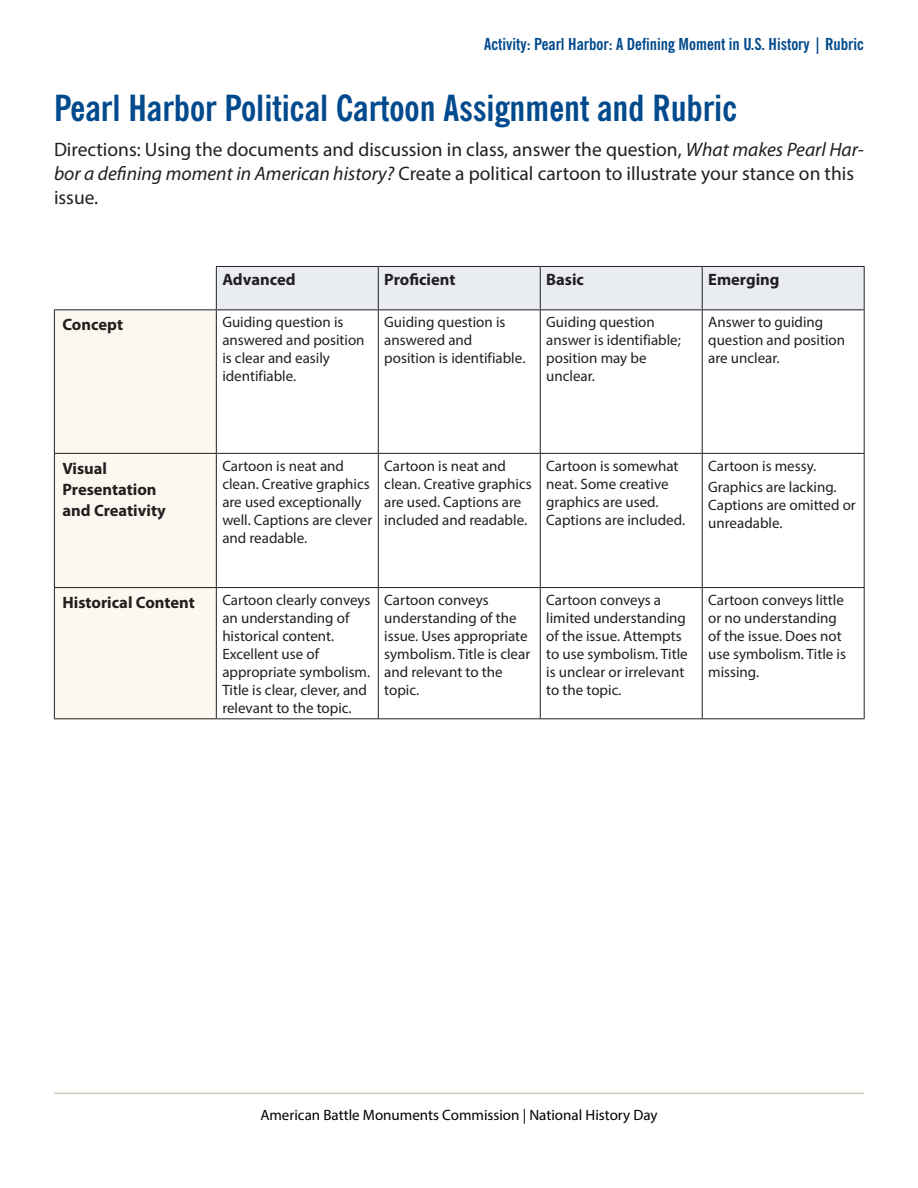
<style>
.page{position:relative;width:918px;height:1188px;background:#fff}
.page>*{position:absolute;margin:0;border:0;box-sizing:border-box;transform-origin:0 0}
.t1{font:700 condensed 36px "News Gothic BT";color:#004a8d}
.Subhead1{font:19.5px/24px "Myriad Pro";color:#231f20}
.Table_Column_Head{font:700 16.5px "Myriad Pro";color:#231f20}
.Running_Header{font:700 condensed 16.5px "News Gothic BT";color:#004a8d}
.Table_Cell_Text{font:15px/18px "Myriad Pro";color:#231f20}
.t2{font:15px "Myriad Pro";color:#000}
.s1{font-style:italic}
</style>
<div class="page">
<hr style="left:54px;top:1093px;width:810px;height:1px;background:#d2cbb8">
<div style="left:217px;top:267px;width:647px;height:42px;background:#e9edf2"></div>
<div style="left:55px;top:310px;width:161px;height:408px;background:#faf8ef"></div>
<hr style="left:216px;top:266px;width:162px;height:1px;background:#231f20">
<hr style="left:378px;top:266px;width:162px;height:1px;background:#231f20">
<hr style="left:540px;top:266px;width:162px;height:1px;background:#231f20">
<hr style="left:702px;top:266px;width:163px;height:1px;background:#231f20">
<hr style="left:864px;top:267px;width:1px;height:42px;background:#231f20">
<hr style="left:54px;top:310px;width:1px;height:143px;background:#231f20">
<hr style="left:864px;top:310px;width:1px;height:143px;background:#231f20">
<hr style="left:54px;top:454px;width:1px;height:133px;background:#231f20">
<hr style="left:864px;top:454px;width:1px;height:133px;background:#231f20">
<hr style="left:54px;top:588px;width:1px;height:130px;background:#231f20">
<hr style="left:864px;top:588px;width:1px;height:130px;background:#231f20">
<hr style="left:54px;top:718px;width:162px;height:1px;background:#231f20">
<hr style="left:216px;top:718px;width:162px;height:1px;background:#231f20">
<hr style="left:378px;top:718px;width:162px;height:1px;background:#231f20">
<hr style="left:540px;top:718px;width:162px;height:1px;background:#231f20">
<hr style="left:702px;top:718px;width:163px;height:1px;background:#231f20">
<hr style="left:216px;top:267px;width:1px;height:42px;background:#231f20">
<hr style="left:378px;top:267px;width:1px;height:42px;background:#231f20">
<hr style="left:540px;top:267px;width:1px;height:42px;background:#231f20">
<hr style="left:702px;top:267px;width:1px;height:42px;background:#231f20">
<hr style="left:54px;top:309px;width:162px;height:1px;background:#231f20">
<hr style="left:216px;top:309px;width:162px;height:1px;background:#231f20">
<hr style="left:216px;top:310px;width:1px;height:143px;background:#231f20">
<hr style="left:378px;top:309px;width:162px;height:1px;background:#231f20">
<hr style="left:378px;top:310px;width:1px;height:143px;background:#231f20">
<hr style="left:540px;top:309px;width:162px;height:1px;background:#231f20">
<hr style="left:540px;top:310px;width:1px;height:143px;background:#231f20">
<hr style="left:702px;top:309px;width:163px;height:1px;background:#231f20">
<hr style="left:702px;top:310px;width:1px;height:143px;background:#231f20">
<hr style="left:54px;top:453px;width:162px;height:1px;background:#231f20">
<hr style="left:216px;top:453px;width:162px;height:1px;background:#231f20">
<hr style="left:216px;top:454px;width:1px;height:133px;background:#231f20">
<hr style="left:378px;top:453px;width:162px;height:1px;background:#231f20">
<hr style="left:378px;top:454px;width:1px;height:133px;background:#231f20">
<hr style="left:540px;top:453px;width:162px;height:1px;background:#231f20">
<hr style="left:540px;top:454px;width:1px;height:133px;background:#231f20">
<hr style="left:702px;top:453px;width:163px;height:1px;background:#231f20">
<hr style="left:702px;top:454px;width:1px;height:133px;background:#231f20">
<hr style="left:54px;top:587px;width:162px;height:1px;background:#231f20">
<hr style="left:216px;top:587px;width:162px;height:1px;background:#231f20">
<hr style="left:216px;top:588px;width:1px;height:130px;background:#231f20">
<hr style="left:378px;top:587px;width:162px;height:1px;background:#231f20">
<hr style="left:378px;top:588px;width:1px;height:130px;background:#231f20">
<hr style="left:540px;top:587px;width:162px;height:1px;background:#231f20">
<hr style="left:540px;top:588px;width:1px;height:130px;background:#231f20">
<hr style="left:702px;top:587px;width:163px;height:1px;background:#231f20">
<hr style="left:702px;top:588px;width:1px;height:130px;background:#231f20">
<p class="Running_Header" style="left:484px;top:34px;width:381px">Activity: Pearl Harbor: A Defining Moment in U.S. History | Rubric</p>
<p class="t1" style="left:54px;top:86px;width:685px">Pearl Harbor Political Cartoon Assignment and Rubric</p>
<p class="Subhead1" style="left:54px;top:137px;width:811px">Directions: Using the documents and discussion in class, answer the question, <span class="s1">What makes Pearl Har&shy;bor a defining moment in American history?</span> Create a political cartoon to illustrate your stance on this issue.</p>
<p class="Table_Column_Head" style="left:222px;top:270px;width:75px">Advanced</p>
<p class="Table_Column_Head" style="left:384px;top:270px;width:73px">Proficient</p>
<p class="Table_Column_Head" style="left:546px;top:270px;width:39px">Basic</p>
<p class="Table_Column_Head" style="left:708px;top:270px;width:73px">Emerging</p>
<p class="Table_Column_Head" style="left:62px;top:316px;width:62px">Concept</p>
<p class="Table_Cell_Text" style="left:222px;top:313px;width:144px">Guiding question is answered and position is clear and easily identifiable.</p>
<p class="Table_Cell_Text" style="left:384px;top:313px;width:143px">Guiding question is answered and position is identifiable.</p>
<p class="Table_Cell_Text" style="left:546px;top:313px;width:136px">Guiding question answer is identifiable; position may be unclear.</p>
<p class="Table_Cell_Text" style="left:708px;top:313px;width:138px">Answer to guiding question and position are unclear.</p>
<p class="Table_Column_Head" style="left:62px;top:459px;width:46px">Visual</p>
<p class="Table_Column_Head" style="left:62px;top:480px;width:96px">Presentation</p>
<p class="Table_Column_Head" style="left:62px;top:501px;width:105px">and Creativity</p>
<p class="Table_Cell_Text" style="left:222px;top:456px;width:151px">Cartoon is neat and clean. Creative graphics are used exceptionally well. Captions are clever and readable.</p>
<p class="Table_Cell_Text" style="left:384px;top:456px;width:149px">Cartoon is neat and clean. Creative graphics are used. Captions are included and readable.</p>
<p class="Table_Cell_Text" style="left:546px;top:456px;width:140px">Cartoon is somewhat neat. Some creative graphics are used.<br>Captions are included.</p>
<p class="Table_Cell_Text" style="left:708px;top:456px;width:110px">Cartoon is messy.</p>
<p class="Table_Cell_Text" style="left:708px;top:477px;width:149px">Graphics are lacking.<br>Captions are omitted or unreadable.</p>
<p class="Table_Column_Head" style="left:62px;top:593px;width:134px">Historical Content</p>
<p class="Table_Cell_Text" style="left:222px;top:591px;width:150px">Cartoon clearly conveys an understanding of historical content.<br>Excellent use of appropriate symbolism.<br>Title is clear, clever, and relevant to the topic.</p>
<p class="Table_Cell_Text" style="left:384px;top:591px;width:147px">Cartoon conveys understanding of the issue. Uses appropriate symbolism. Title is clear and relevant to the topic.</p>
<p class="Table_Cell_Text" style="left:546px;top:591px;width:143px">Cartoon conveys a limited understanding of the issue. Attempts to use symbolism. Title is unclear or irrelevant to the topic.</p>
<p class="Table_Cell_Text" style="left:708px;top:591px;width:139px">Cartoon conveys little or no understanding of the issue. Does not use symbolism. Title is missing.</p>
<p class="t2" style="left:260px;top:1105px;width:399px">American Battle Monuments Commission | National History Day</p>
</div>
